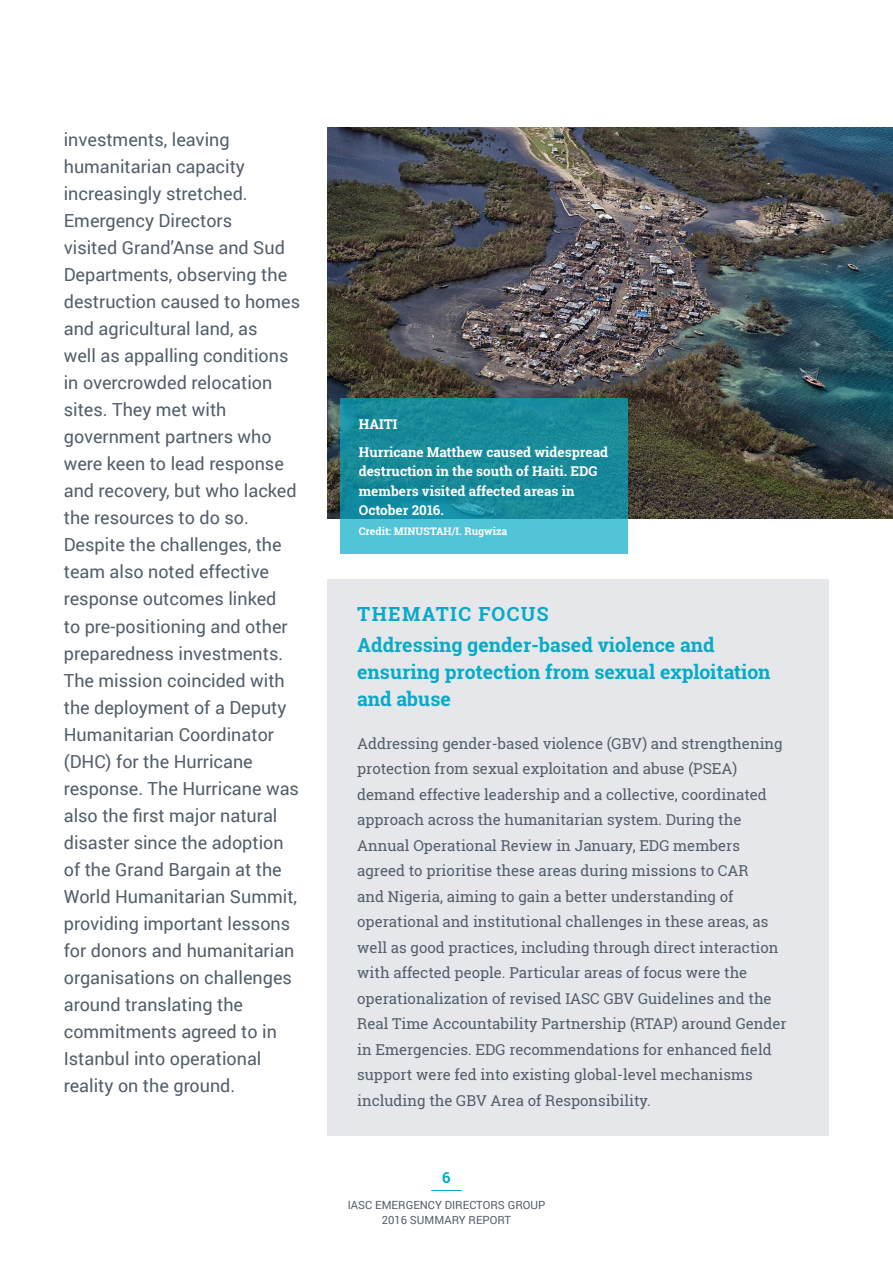
<style>
.page{position:relative;width:893px;height:1263px;background:#fff}
.page>*{position:absolute;margin:0;border:0;box-sizing:border-box;transform-origin:0 0}
.box_title{font:700 19.5px/27px "Roboto Slab";color:#06abc8}
.box_title-2{font:700 19.5px "Roboto Slab";letter-spacing:.07em;color:#06abc8}
.Body_Text{font:18px/27px "Roboto";color:#535e6a}
.box{font:15px/25.5px "Roboto Slab";color:#535e6a}
.t1{font:700 15px "Roboto Slab";color:#06abc8}
.t2{font:700 13.5px/19.5px "Roboto Slab";color:#fff}
.t3{font:11.25px/15px "Roboto";color:#535e6a;text-align:center}
.t4{font:700 10.5px "Roboto Slab";color:#fff}
</style>
<div class="page">
<hr style="left:431px;top:1190px;width:31px;height:1px;background:#06abc8">
<div style="left:327px;top:579px;width:501px;height:556px;background:#e6e7eb"></div>
<img style="left:327px;top:128px;width:566px;height:390px">
<svg style="left:340px;top:399px;width:287px;height:155px;fill:#1a8d9c"></svg>
<p class="Body_Text" style="left:64px;top:126px;width:238px">investments, leaving humanitarian capacity increasingly stretched.<br>Emergency Directors<br>visited Grand’Anse and Sud<br>Departments, observing the destruction caused to homes and agricultural land, as<br>well as appalling conditions in overcrowded relocation sites. They met with government partners who were keen to lead response and recovery, but who lacked the resources to do so.<br>Despite the challenges, the team also noted effective response outcomes linked<br>to pre-positioning and other preparedness investments.<br>The mission coincided with the deployment of a Deputy<br>Humanitarian Coordinator (DHC) for the Hurricane response. The Hurricane was also the first major natural disaster since the adoption of the Grand Bargain at the<br>World Humanitarian Summit, providing important lessons for donors and humanitarian organisations on challenges around translating the commitments agreed to in<br>Istanbul into operational reality on the ground.</p>
<p class="t2" style="left:359px;top:414px;width:40px">HAITI</p>
<p class="t2" style="left:359px;top:442px;width:251px">Hurricane Matthew caused widespread destruction in the south of Haiti. EDG members visited affected areas in<br>October 2016.</p>
<p class="t4" style="left:359px;top:524px;width:150px">Credit: MINUSTAH/I. Rugwiza</p>
<p class="box_title-2" style="left:357px;top:600px;width:193px">THEMATIC FOCUS</p>
<p class="box_title" style="left:357px;top:631px;width:415px">Addressing gender-based violence and ensuring protection from sexual exploitation and abuse</p>
<p class="box" style="left:357px;top:730px;width:431px">Addressing gender-based violence (GBV) and strengthening protection from sexual exploitation and abuse (PSEA) demand effective leadership and a collective, coordinated approach across the humanitarian system. During the Annual Operational Review in January, EDG members agreed to prioritise these areas during missions to CAR<br>and Nigeria, aiming to gain a better understanding of operational and institutional challenges in these areas, as well as good practices, including through direct interaction with affected people. Particular areas of focus were the operationalization of revised IASC GBV Guidelines and the Real Time Accountability Partnership (RTAP) around Gender in Emergencies. EDG recommendations for enhanced field support were fed into existing global-level mechanisms including the GBV Area of Responsibility.</p>
<p class="t1" style="left:442px;top:1167px;width:10px">6</p>
<p class="t3" style="left:348px;top:1197px;width:199px">IASC EMERGENCY DIRECTORS GROUP<br>2016 SUMMARY REPORT</p>
</div>
